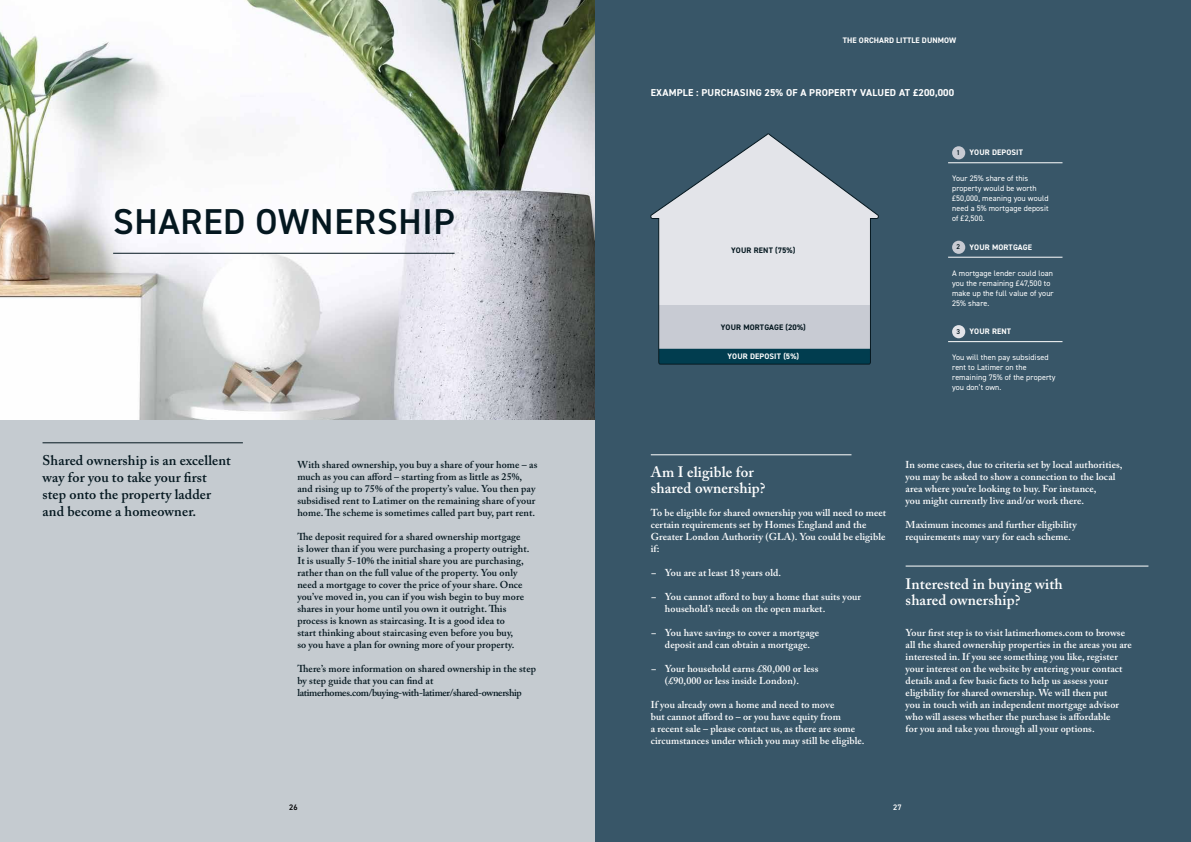
<style>
.page{position:relative;width:1191px;height:842px;background:#fff}
.page>*{position:absolute;margin:0;border:0;box-sizing:border-box;transform-origin:0 0}
.t1{font:600 36px "DIN2014";letter-spacing:.02em;color:#04171f}
.t2{font:600 15px/16px "Adobe Caslon Pro";letter-spacing:.01em;color:#fff}
.t3{font:600 14px/17px "Adobe Caslon Pro";letter-spacing:.01em;color:#04171f}
.t4{font:600 10px/12px "Adobe Caslon Pro";letter-spacing:.01em;color:#fff}
.t5{font:600 10px/12px "Adobe Caslon Pro";letter-spacing:.01em;color:#04171f}
.t6{font:700 10px "DIN2014";letter-spacing:.02em;color:#fff}
.t7{font:8px/10px "DIN2014";letter-spacing:.01em;color:#fff}
.t8{font:700 8px "DIN2014";letter-spacing:.015em;color:#fff}
.t9{font:700 8px "DIN2014";letter-spacing:.02em;color:#04171f}
.t10{font:600 8px "DIN2014";color:#000}
.t11{font:600 8px "DIN2014";color:#fff}
.s1{font-weight:600;font-size:7px;color:#04171f}
.s2{font-family:"Caslon 224 Std";font-weight:500}
</style>
<div class="page">
<div style="left:0;top:0;width:595px;height:842px;background:#c5cbd0"></div>
<img style="left:0;top:0;width:595px;height:420px">
<hr style="left:113px;top:253px;width:341px;height:1px;background:#04171f">
<div style="left:595px;top:0;width:596px;height:842px;background:#385668"></div>
<hr style="left:905px;top:566px;width:243px;height:1px;background:#fff">
<hr style="left:651px;top:454px;width:200px;height:1px;background:#fff">
<hr style="left:948px;top:163px;width:114px;height:1px;background:#fff">
<hr style="left:948px;top:257px;width:114px;height:1px;background:#fff">
<hr style="left:948px;top:341px;width:114px;height:1px;background:#fff">
<div style="left:952px;top:146px;width:13px;height:13px;background:#c8cbd3;border-radius:50%"></div>
<div style="left:952px;top:241px;width:13px;height:13px;background:#c8cbd3;border-radius:50%"></div>
<div style="left:952px;top:325px;width:13px;height:13px;background:#e3e4e9;border-radius:50%"></div>
<svg style="left:650px;top:134px;width:229px;height:231px"></svg>
<hr style="left:43px;top:442px;width:200px;height:1px;background:#04171f">
<p class="t8" style="left:843px;top:35px;width:115px">THE ORCHARD LITTLE DUNMOW</p>
<h1 class="t1" style="left:113px;top:198px;width:343px">SHARED OWNERSHIP</h1>
<h3 class="t3" style="left:43px;top:452px;width:190px">Shared ownership is an excellent way for you to take your first step onto the property ladder and become a homeowner.</h3>
<p class="t5" style="left:297px;top:459px;width:241px">With shared ownership, you buy a share of your home – as much as you can afford – starting from as little as 25%, and rising up to 75% of the property’s value. You then pay subsidised rent to Latimer on the remaining share of your home. The scheme is sometimes called part buy, part rent.</p>
<p class="t5" style="left:297px;top:531px;width:234px">The deposit required for a shared ownership mortgage is lower than if you were purchasing a property outright.<br>It is usually 5-10% the initial share you are purchasing, rather than on the full value of the property. You only need a mortgage to cover the price of your share. Once you’ve moved in, you can if you wish begin to buy more shares in your home until you own it outright. This process is known as staircasing. It is a good idea to<br>start thinking about staircasing even before you buy,<br>so you have a plan for owning more of your property.</p>
<p class="t5" style="left:297px;top:663px;width:240px">There’s more information on shared ownership in the step by step guide that you can find at latimerhomes.com/buying-with-latimer/shared-ownership</p>
<p class="t6" style="left:651px;top:86px;width:305px">EXAMPLE : PURCHASING 25% OF A PROPERTY VALUED AT £200,000</p>
<p class="t9" style="left:731px;top:245px;width:65px">YOUR RENT (75%)</p>
<p class="t9" style="left:721px;top:322px;width:86px">YOUR MORTGAGE (20%)</p>
<p class="t8" style="left:727px;top:351px;width:73px">YOUR DEPOSIT (5%)</p>
<p class="t8" style="left:956px;top:147px;width:68px"><span class="s1">1</span> YOUR DEPOSIT</p>
<p class="t7" style="left:952px;top:173px;width:98px">Your 25% share of this property would be worth £50,000, meaning you would need a 5% mortgage deposit of £2,500.</p>
<p class="t8" style="left:956px;top:242px;width:77px"><span class="s1">2</span> YOUR MORTGAGE</p>
<p class="t7" style="left:952px;top:268px;width:103px">A mortgage lender could loan you the remaining £47,500 to make up the full value of your<br>25% share.</p>
<p class="t8" style="left:956px;top:326px;width:56px"><span class="s1">3</span> YOUR RENT</p>
<p class="t7" style="left:952px;top:352px;width:105px">You will then pay subsidised rent to Latimer on the remaining 75% of the property you don’t own.</p>
<h2 class="t2" style="left:651px;top:464px;width:116px">Am I eligible for shared ownership?</h2>
<p class="t4" style="left:651px;top:507px;width:237px">To be eligible for shared ownership you will need to meet certain requirements set by Homes England and the Greater London Authority (GLA). You could be eligible if:</p>
<p class="t4" style="left:651px;top:567px;width:132px"><span class="s2">−</span> You are at least 18 years old.</p>
<p class="t4" style="left:665px;top:591px;width:198px;text-indent:-14px"><span class="s2">−</span> You cannot afford to buy a home that suits your household’s needs on the open market.</p>
<p class="t4" style="left:651px;top:627px;width:170px;text-align:center"><span class="s2">−</span> You have savings to cover a mortgage deposit and can obtain a mortgage.</p>
<p class="t4" style="left:651px;top:663px;width:169px;text-align:center"><span class="s2">−</span> Your household earns £80,000 or less (£90,000 or less inside London).</p>
<p class="t4" style="left:651px;top:699px;width:215px">If you already own a home and need to move<br>but cannot afford to – or you have equity from<br>a recent sale – please contact us, as there are some circumstances under which you may still be eligible.</p>
<p class="t4" style="left:905px;top:459px;width:218px">In some cases, due to criteria set by local authorities, you may be asked to show a connection to the local area where you’re looking to buy. For instance,<br>you might currently live and/or work there.</p>
<p class="t4" style="left:905px;top:519px;width:173px">Maximum incomes and further eligibility requirements may vary for each scheme.</p>
<h2 class="t2" style="left:905px;top:575px;width:159px">Interested in buying with shared ownership?</h2>
<p class="t4" style="left:905px;top:627px;width:228px">Your first step is to visit latimerhomes.com to browse all the shared ownership properties in the areas you are interested in. If you see something you like, register your interest on the website by entering your contact details and a few basic facts to help us assess your eligibility for shared ownership. We will then put<br>you in touch with an independent mortgage advisor who will assess whether the purchase is affordable<br>for you and take you through all your options.</p>
<p class="t10" style="left:289px;top:802px;width:10px">26</p>
<p class="t11" style="left:893px;top:802px;width:10px">27</p>
</div>
